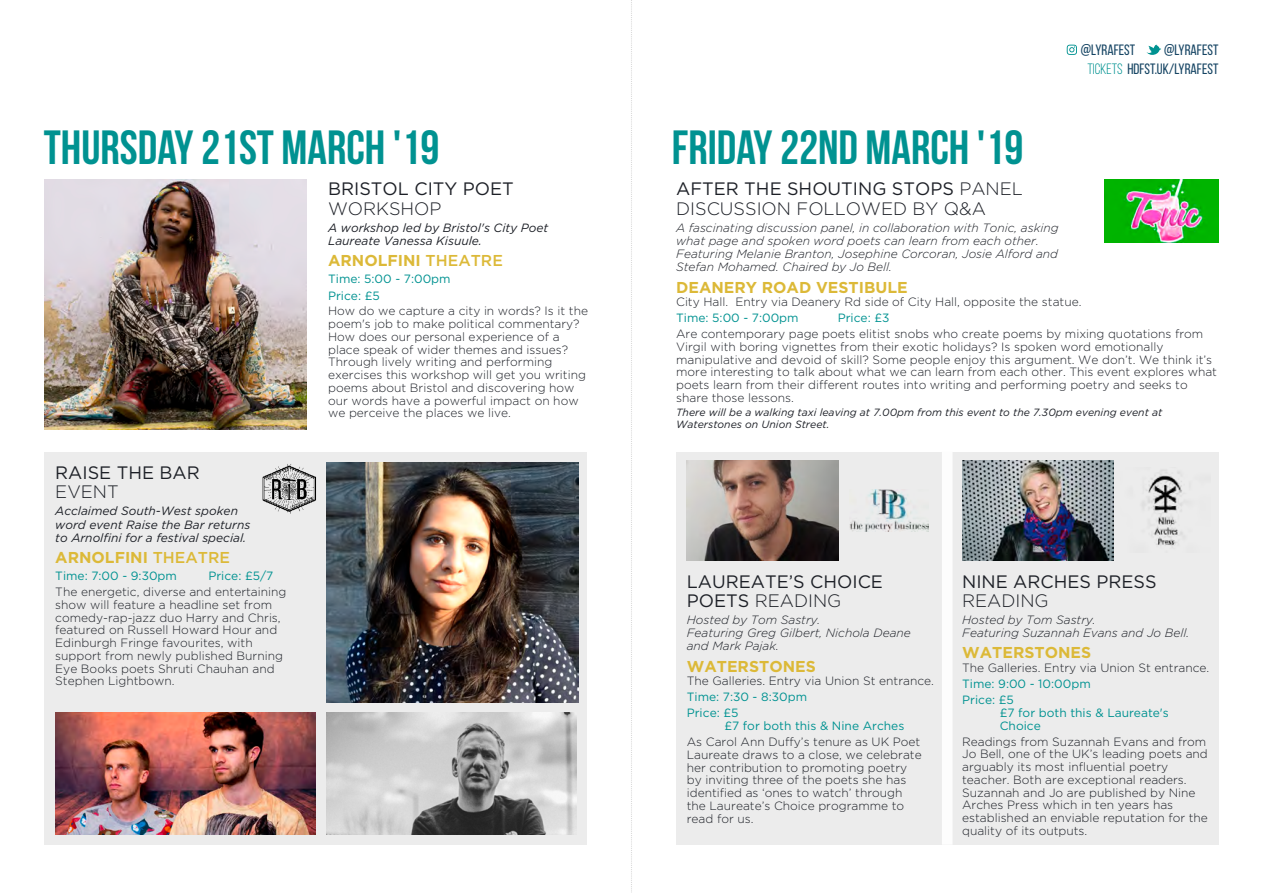
<style>
.page{position:relative;width:1263px;height:893px;background:#fff}
.page>*{position:absolute;margin:0;border:0;box-sizing:border-box;transform-origin:0 0}
.t1{font:700 48px "Bebas Neue";color:#009291}
.t2{font:18px/19.4px "Gotham";color:#1d2027}
.t3{font:300 18px/19px "Gotham";color:#1d2027}
.t4{font:700 15.75px "Gotham";color:#dcb938}
.t5{font:15px/19px "Bebas Neue";color:#154463;text-align:right}
.t6{font:300 12px/12.8px "Gotham";color:#1d2027}
.t7{font:italic 300 12px/13.2px "Gotham";color:#1d2027}
.t8{font:12px/16px "Gotham";color:#009291}
.t9{font:italic 12px/13.4px "Gotham";color:#1d2027}
.t10{font:italic 10.5px/11.6px "Gotham";color:#1d2027}
.s1{font-weight:500}
.s2{color:#009291}
.s3{font-weight:400}
.s4{font-weight:300}
</style>
<div class="page">
<svg style="left:631px;top:0;width:1px;height:893px"></svg>
<div style="left:45px;top:452px;width:542px;height:393px;background:#ececec"></div>
<img style="left:45px;top:179px;width:262px;height:250px">
<img style="left:326px;top:462px;width:252px;height:240px">
<img style="left:326px;top:713px;width:250px;height:121px">
<img style="left:55px;top:713px;width:260px;height:121px">
<img style="left:262px;top:462px;width:73px;height:59px">
<div style="left:676px;top:452px;width:542px;height:393px;background:#ececec"></div>
<img style="left:1142px;top:470px;width:41px;height:76px">
<img style="left:849px;top:489px;width:79px;height:43px">
<img style="left:687px;top:460px;width:151px;height:100px">
<img style="left:962px;top:460px;width:152px;height:100px">
<div style="left:942px;top:452px;width:10px;height:393px;background:#fdfdfd"></div>
<svg style="left:1146px;top:45px;width:15px;height:10px"></svg>
<svg style="left:1067px;top:45px;width:10px;height:10px"></svg>
<img style="left:1105px;top:179px;width:113px;height:64px">
<h1 class="t1" style="left:44px;top:128px;width:397px">THURSDAY 21ST MARCH '19</h1>
<h2 class="t2" style="left:328px;top:180px;width:187px">BRISTOL CITY POET</h2>
<h2 class="t3" style="left:328px;top:199px;width:115px">WORKSHOP</h2>
<p class="t9" style="left:328px;top:221px;width:222px">A workshop led by Bristol's City Poet<br>Laureate Vanessa Kisuule.</p>
<h3 class="t4" style="left:328px;top:253px;width:176px">ARNOLFINI <span class="s1">THEATRE</span></h3>
<p class="t8" style="left:328px;top:271px;width:124px">Time: 5:00 - 7:00pm<br>Price: £5</p>
<p class="t6" style="left:328px;top:305px;width:261px">How do we capture a city in words? Is it the poem's job to make political commentary?<br>How does our personal experience of a place speak of wider themes and issues?<br>Through lively writing and performing exercises this workshop will get you writing poems about Bristol and discovering how our words have a powerful impact on how we perceive the places we live.</p>
<h2 class="t2" style="left:55px;top:463px;width:146px">RAISE THE BAR</h2>
<h2 class="t3" style="left:55px;top:482px;width:65px">EVENT</h2>
<p class="t9" style="left:55px;top:505px;width:197px">Acclaimed South-West spoken word event Raise the Bar returns to Arnolfini for a festival special.</p>
<h3 class="t4" style="left:55px;top:550px;width:176px">ARNOLFINI <span class="s1">THEATRE</span></h3>
<p class="t8" style="left:55px;top:568px;width:123px">Time: 7:00 - 9:30pm</p>
<p class="t8" style="left:208px;top:568px;width:66px">Price: £5/7</p>
<p class="t6" style="left:55px;top:586px;width:233px">The energetic, diverse and entertaining show will feature a headline set from comedy-rap-jazz duo Harry and Chris, featured on Russell Howard Hour and Edinburgh Fringe favourites, with support from newly published Burning Eye Books poets Shruti Chauhan and Stephen Lightbown.</p>
<p class="t5" style="left:1081px;top:42px;width:56px">@LYRAFEST</p>
<p class="t5" style="left:1087px;top:42px;width:133px">@LYRAFEST<br><span class="s2">TICKETS</span> HDFST.UK/LYRAFEST</p>
<h1 class="t1" style="left:672px;top:128px;width:353px">FRIDAY 22ND MARCH '19</h1>
<h2 class="t3" style="left:676px;top:180px;width:348px"><span class="s3">AFTER THE SHOUTING STOPS</span> PANEL<br>DISCUSSION FOLLOWED BY Q&amp;A</h2>
<p class="t7" style="left:676px;top:221px;width:384px">A fascinating discussion panel, in collaboration with Tonic, asking what page and spoken word poets can learn from each other.<br>Featuring Melanie Branton, Josephine Corcoran, Josie Alford and Stefan Mohamed. Chaired by Jo Bell.</p>
<h3 class="t4" style="left:676px;top:279px;width:233px">DEANERY ROAD VESTIBULE</h3>
<p class="t6" style="left:676px;top:296px;width:407px">City Hall. Entry via Deanery Rd side of City Hall, opposite the statue.</p>
<p class="t8" style="left:676px;top:310px;width:124px">Time: 5:00 - 7:00pm</p>
<p class="t8" style="left:838px;top:310px;width:53px">Price: £3</p>
<p class="t6" style="left:676px;top:328px;width:542px">Are contemporary page poets elitist snobs who create poems by mixing quotations from Virgil with boring vignettes from their exotic holidays? Is spoken word emotionally manipulative and devoid of skill? Some people enjoy this argument. We don’t. We think it’s more interesting to talk about what we can learn from each other. This event explores what poets learn from their different routes into writing and performing poetry and seeks to share those lessons.</p>
<p class="t10" style="left:676px;top:407px;width:488px">There will be a walking taxi leaving at 7.00pm from this event to the 7.30pm evening event at<br>Waterstones on Union Street.</p>
<h2 class="t2" style="left:687px;top:572px;width:198px">LAUREATE’S CHOICE<br>POETS <span class="s4">READING</span></h2>
<p class="t7" style="left:687px;top:614px;width:226px">Hosted by Tom Sastry.<br>Featuring Greg Gilbert, Nichola Deane and Mark Pajak.</p>
<h3 class="t4" style="left:687px;top:658px;width:131px">WATERSTONES</h3>
<p class="t6" style="left:687px;top:675px;width:249px">The Galleries. Entry via Union St entrance.</p>
<p class="t8" style="left:687px;top:689px;width:122px">Time: 7:30 - 8:30pm<br>Price: £5</p>
<p class="t8" style="left:724px;top:718px;width:181px">£7 for both this &amp; Nine Arches</p>
<p class="t6" style="left:687px;top:736px;width:236px">As Carol Ann Duffy’s tenure as UK Poet Laureate draws to a close, we celebrate her contribution to promoting poetry by inviting three of the poets she has identified as ‘ones to watch’ through the Laureate’s Choice programme to read for us.</p>
<h2 class="t2" style="left:962px;top:572px;width:196px">NINE ARCHES PRESS</h2>
<h2 class="t3" style="left:962px;top:591px;width:88px">READING</h2>
<p class="t7" style="left:962px;top:613px;width:228px">Hosted by Tom Sastry.<br>Featuring Suzannah Evans and Jo Bell.</p>
<h3 class="t4" style="left:962px;top:645px;width:131px">WATERSTONES</h3>
<p class="t6" style="left:962px;top:661px;width:249px">The Galleries. Entry via Union St entrance.</p>
<p class="t8" style="left:962px;top:676px;width:130px">Time: 9:00 - 10:00pm<br>Price: £5</p>
<p class="t8" style="left:1000px;top:706px;width:171px;line-height:12.9px">£7 for both this &amp; Laureate's<br>Choice</p>
<p class="t6" style="left:962px;top:735px;width:247px">Readings from Suzannah Evans and from Jo Bell, one of the UK’s leading poets and arguably its most influential poetry teacher. Both are exceptional readers.<br>Suzannah and Jo are published by Nine Arches Press which in ten years has established an enviable reputation for the quality of its outputs.</p>
</div>
